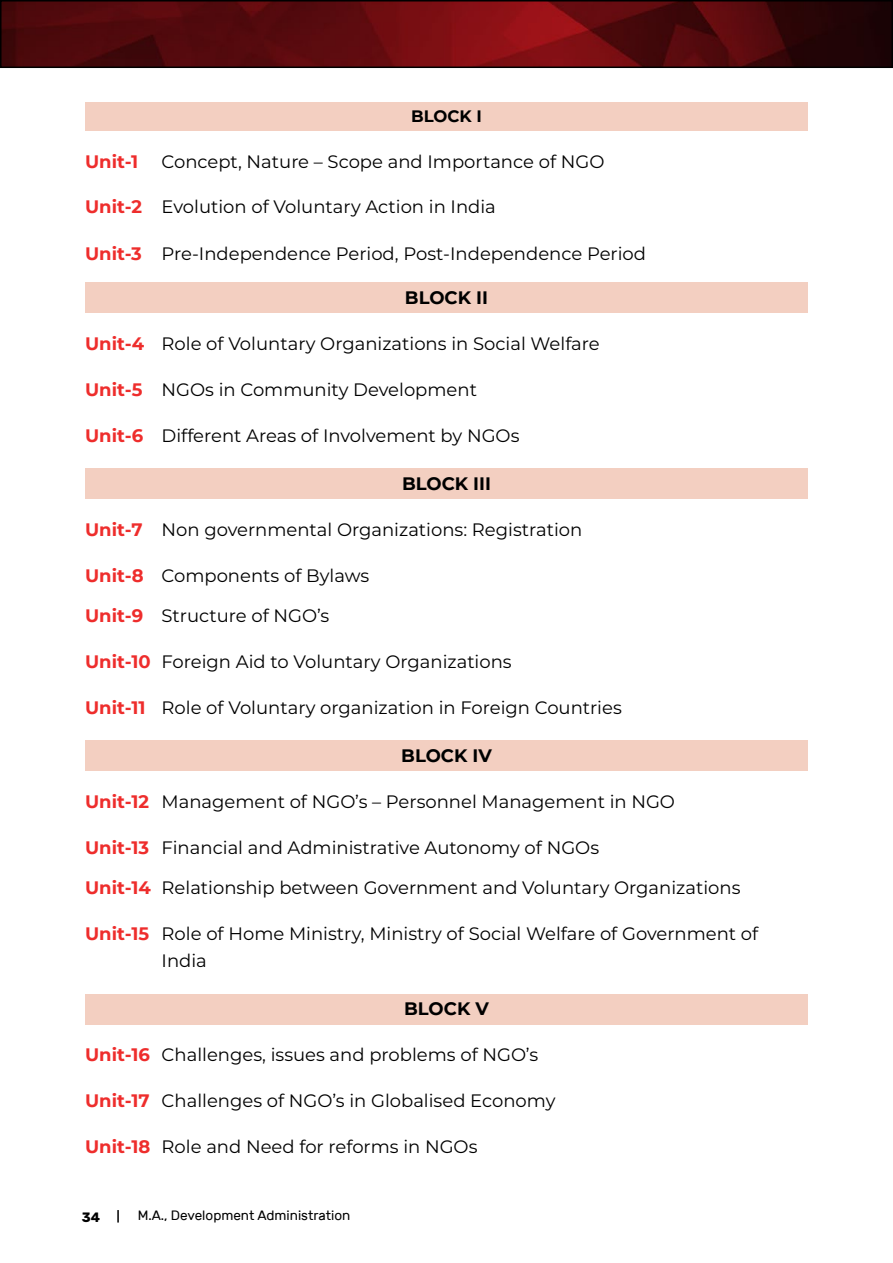
<style>
.page{position:relative;width:893px;height:1263px;background:#fff}
.page>*{position:absolute;margin:0;border:0;box-sizing:border-box;transform-origin:0 0}
.t1{font:18px/27px "Montserrat";color:#000}
.t2{font:700 18px "Montserrat";color:#000}
.t3{font:700 18px "Montserrat";color:#ee2d2c}
.t4{font:700 16.5px "Montserrat";color:#000}
.t5{font:13.5px "Rubik";color:#000}
.t6{font:700 13.5px "Rubik";color:#000}
.s1{font-weight:700;color:#ee2d2c}
</style>
<div class="page">
<img style="left:3px;top:3px;width:887px;height:62px">
<div style="left:0;top:0;width:893px;height:68px;border:2px solid #000"></div>
<svg style="left:892px;top:0;width:1px;height:68px"></svg>
<svg style="left:117px;top:1210px;width:2px;height:12px"></svg>
<div style="left:85px;top:102px;width:723px;height:29px;background:#f3cfc1"></div>
<div style="left:85px;top:282px;width:723px;height:30px;background:#f3cfc1"></div>
<div style="left:85px;top:468px;width:723px;height:31px;background:#f3cfc1"></div>
<div style="left:85px;top:740px;width:723px;height:31px;background:#f3cfc1"></div>
<div style="left:85px;top:994px;width:723px;height:30px;background:#f3cfc1"></div>
<p class="t4" style="left:411px;top:105px;width:72px">BLOCK I</p>
<p class="t3" style="left:85px;top:149px;width:55px">Unit-1</p>
<p class="t1" style="left:162px;top:148px;width:444px">Concept, Nature – Scope and Importance of NGO</p>
<p class="t1" style="left:85px;top:193px;width:412px"><span class="s1">Unit-2</span> Evolution of Voluntary Action in India</p>
<p class="t1" style="left:85px;top:239px;width:562px"><span class="s1">Unit-3</span> Pre-Independence Period, Post-Independence Period</p>
<p class="t2" style="left:405px;top:284px;width:85px">BLOCK II</p>
<p class="t1" style="left:85px;top:329px;width:516px"><span class="s1">Unit-4</span> Role of Voluntary Organizations in Social Welfare</p>
<p class="t1" style="left:85px;top:375px;width:393px"><span class="s1">Unit-5</span> NGOs in Community Development</p>
<p class="t1" style="left:85px;top:421px;width:436px"><span class="s1">Unit-6</span> Different Areas of Involvement by NGOs</p>
<p class="t2" style="left:402px;top:470px;width:90px">BLOCK III</p>
<p class="t1" style="left:85px;top:515px;width:499px"><span class="s1">Unit-7</span> Non governmental Organizations: Registration</p>
<p class="t1" style="left:85px;top:561px;width:286px"><span class="s1">Unit-8</span> Components of Bylaws</p>
<p class="t1" style="left:85px;top:601px;width:246px"><span class="s1">Unit-9</span> Structure of NGO’s</p>
<p class="t1" style="left:85px;top:647px;width:428px"><span class="s1">Unit-10</span> Foreign Aid to Voluntary Organizations</p>
<p class="t1" style="left:85px;top:693px;width:538px"><span class="s1">Unit-11</span> Role of Voluntary organization in Foreign Countries</p>
<p class="t2" style="left:401px;top:743px;width:92px">BLOCK IV</p>
<p class="t1" style="left:85px;top:788px;width:591px"><span class="s1">Unit-12</span> Management of NGO’s – Personnel Management in NGO</p>
<p class="t1" style="left:85px;top:834px;width:516px"><span class="s1">Unit-13</span> Financial and Administrative Autonomy of NGOs</p>
<p class="t1" style="left:85px;top:873px;width:657px"><span class="s1">Unit-14</span> Relationship between Government and Voluntary Organizations</p>
<p class="t1" style="left:162px;top:920px;width:598px;text-indent:-76px"><span class="s1">Unit-15</span> Role of Home Ministry, Ministry of Social Welfare of Government of<br>India</p>
<p class="t2" style="left:404px;top:996px;width:86px">BLOCK V</p>
<p class="t1" style="left:85px;top:1041px;width:455px"><span class="s1">Unit-16</span> Challenges, issues and problems of NGO’s</p>
<p class="t1" style="left:85px;top:1087px;width:472px"><span class="s1">Unit-17</span> Challenges of NGO’s in Globalised Economy</p>
<p class="t1" style="left:85px;top:1133px;width:394px"><span class="s1">Unit-18</span> Role and Need for reforms in NGOs</p>
<p class="t6" style="left:82px;top:1209px;width:20px">34</p>
<p class="t5" style="left:138px;top:1208px;width:214px">M.A., Development Administration</p>
</div>
